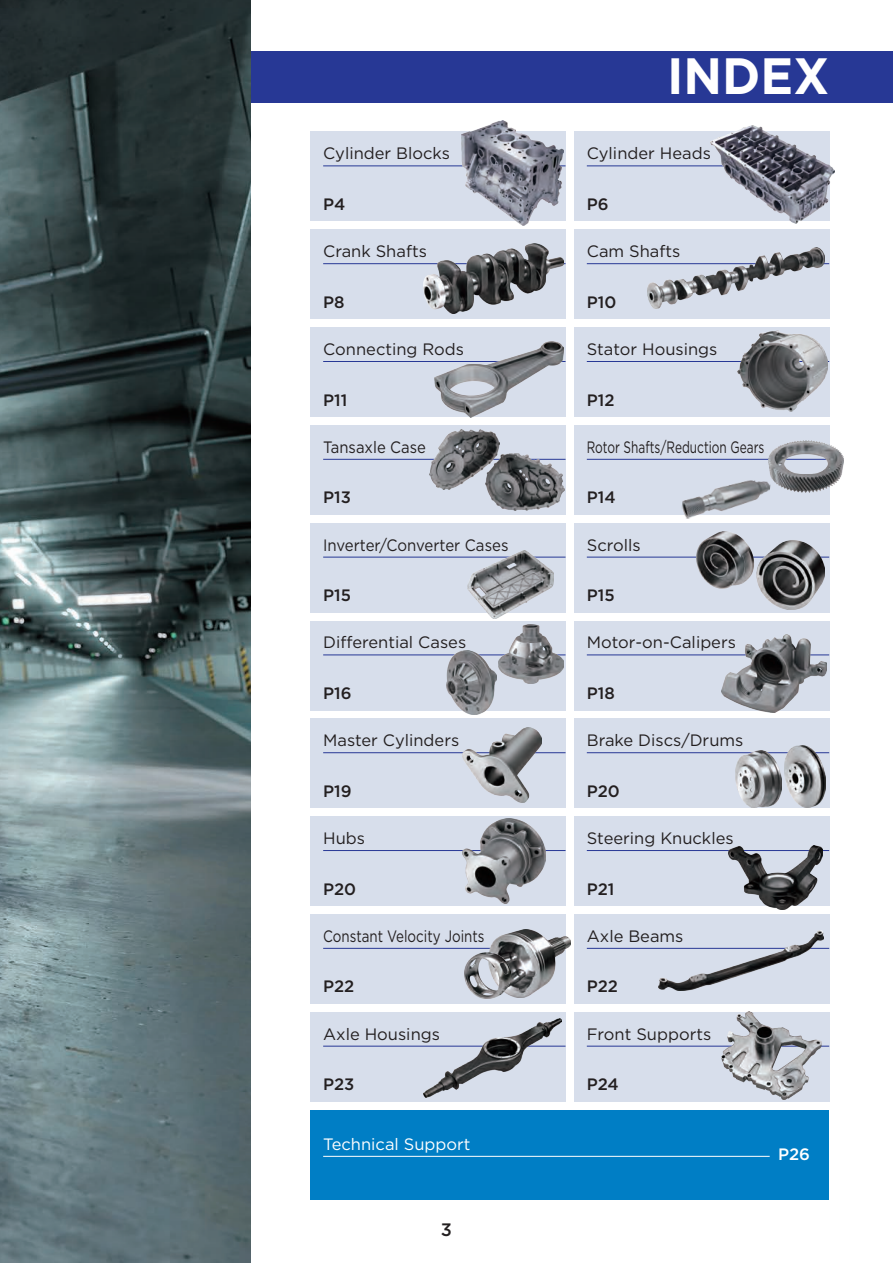
<style>
.page{position:relative;width:893px;height:1263px;background:#fff}
.page>*{position:absolute;margin:0;border:0;box-sizing:border-box;transform-origin:0 0}
.t1{font:700 51px "Gotham";color:#fff;scale:.96 1}
.t2{font:500 18px "Gotham";color:#231f20}
.t3{font:16.5px "Gotham";color:#231f20}
.t4{font:500 16.5px "Gotham";color:#231f20}
.t5{font:16.5px "Gotham";color:#231f20;scale:.72 1}
.t6{font:16.5px "Gotham";color:#231f20;scale:.91 1}
.t7{font:16.5px "Gotham";color:#231f20;scale:.81 1}
.t8{font:16.5px "Gotham";color:#fff}
.t9{font:16.5px "Gotham";color:#231f20;scale:.9 1}
.t10{font:500 16.5px "Gotham";color:#fff}
</style>
<div class="page">
<div style="left:251px;top:51px;width:642px;height:51px;background:#273895"></div>
<div style="left:310px;top:132px;width:256px;height:89px;background:#d7deeb"></div>
<div style="left:574px;top:132px;width:255px;height:89px;background:#d7deeb"></div>
<div style="left:310px;top:230px;width:256px;height:89px;background:#d7deeb"></div>
<div style="left:574px;top:230px;width:255px;height:89px;background:#d7deeb"></div>
<div style="left:310px;top:327px;width:256px;height:90px;background:#d7deeb"></div>
<div style="left:574px;top:327px;width:255px;height:90px;background:#d7deeb"></div>
<div style="left:310px;top:425px;width:256px;height:89px;background:#d7deeb"></div>
<div style="left:574px;top:425px;width:255px;height:89px;background:#d7deeb"></div>
<div style="left:310px;top:523px;width:256px;height:89px;background:#d7deeb"></div>
<div style="left:574px;top:523px;width:255px;height:89px;background:#d7deeb"></div>
<div style="left:310px;top:621px;width:256px;height:89px;background:#d7deeb"></div>
<div style="left:574px;top:621px;width:255px;height:89px;background:#d7deeb"></div>
<div style="left:310px;top:719px;width:256px;height:89px;background:#d7deeb"></div>
<div style="left:574px;top:719px;width:255px;height:89px;background:#d7deeb"></div>
<div style="left:310px;top:816px;width:256px;height:90px;background:#d7deeb"></div>
<div style="left:574px;top:816px;width:255px;height:90px;background:#d7deeb"></div>
<div style="left:310px;top:914px;width:256px;height:89px;background:#d7deeb"></div>
<div style="left:574px;top:914px;width:255px;height:89px;background:#d7deeb"></div>
<div style="left:310px;top:1012px;width:256px;height:89px;background:#d7deeb"></div>
<div style="left:574px;top:1012px;width:255px;height:89px;background:#d7deeb"></div>
<div style="left:310px;top:1110px;width:519px;height:89px;background:#007ec5"></div>
<img style="left:0;top:0;width:251px;height:1263px">
<hr style="left:323px;top:166px;width:243px;height:1px;background:#273895">
<hr style="left:323px;top:263px;width:243px;height:1px;background:#273895">
<hr style="left:323px;top:361px;width:243px;height:1px;background:#273895">
<hr style="left:323px;top:459px;width:243px;height:1px;background:#273895">
<hr style="left:323px;top:557px;width:243px;height:1px;background:#273895">
<hr style="left:323px;top:655px;width:243px;height:1px;background:#273895">
<hr style="left:323px;top:752px;width:243px;height:1px;background:#273895">
<hr style="left:323px;top:850px;width:243px;height:1px;background:#273895">
<hr style="left:323px;top:948px;width:243px;height:1px;background:#273895">
<hr style="left:323px;top:1046px;width:243px;height:1px;background:#273895">
<hr style="left:587px;top:166px;width:242px;height:1px;background:#273895">
<hr style="left:587px;top:263px;width:242px;height:1px;background:#273895">
<hr style="left:587px;top:361px;width:242px;height:1px;background:#273895">
<hr style="left:587px;top:459px;width:242px;height:1px;background:#273895">
<hr style="left:587px;top:557px;width:242px;height:1px;background:#273895">
<hr style="left:587px;top:655px;width:242px;height:1px;background:#273895">
<hr style="left:587px;top:752px;width:242px;height:1px;background:#273895">
<hr style="left:587px;top:850px;width:242px;height:1px;background:#273895">
<hr style="left:587px;top:948px;width:242px;height:1px;background:#273895">
<hr style="left:587px;top:1046px;width:242px;height:1px;background:#273895">
<img style="left:423px;top:243px;width:140px;height:70px">
<img style="left:461px;top:121px;width:102px;height:104px">
<img style="left:647px;top:248px;width:178px;height:60px">
<img style="left:435px;top:341px;width:129px;height:77px">
<img style="left:738px;top:331px;width:90px;height:80px">
<img style="left:430px;top:430px;width:69px;height:59px">
<img style="left:486px;top:454px;width:78px;height:57px">
<img style="left:681px;top:480px;width:90px;height:39px">
<img style="left:768px;top:441px;width:75px;height:52px">
<img style="left:468px;top:550px;width:86px;height:69px">
<img style="left:696px;top:532px;width:129px;height:77px">
<img style="left:499px;top:624px;width:64px;height:59px">
<img style="left:446px;top:650px;width:51px;height:64px">
<img style="left:721px;top:634px;width:106px;height:79px">
<img style="left:463px;top:727px;width:78px;height:75px">
<img style="left:728px;top:845px;width:94px;height:64px">
<img style="left:462px;top:819px;width:83px;height:85px">
<img style="left:785px;top:746px;width:40px;height:61px">
<img style="left:735px;top:751px;width:47px;height:56px">
<img style="left:658px;top:930px;width:166px;height:60px">
<img style="left:722px;top:1012px;width:99px;height:88px">
<img style="left:710px;top:126px;width:125px;height:97px">
<img style="left:488px;top:929px;width:83px;height:68px">
<img style="left:465px;top:952px;width:45px;height:47px">
<img style="left:423px;top:1018px;width:139px;height:80px">
<hr style="left:323px;top:1156px;width:447px;height:1px;background:#fff">
<h1 class="t1" style="left:667px;top:43px;width:170px">INDEX</h1>
<p class="t3" style="left:323px;top:143px;width:128px">Cylinder Blocks</p>
<p class="t3" style="left:587px;top:143px;width:126px">Cylinder Heads</p>
<p class="t4" style="left:323px;top:193px;width:24px">P4</p>
<p class="t4" style="left:587px;top:193px;width:23px">P6</p>
<p class="t3" style="left:323px;top:241px;width:105px">Crank Shafts</p>
<p class="t3" style="left:587px;top:241px;width:95px">Cam Shafts</p>
<p class="t4" style="left:323px;top:291px;width:23px">P8</p>
<p class="t4" style="left:587px;top:291px;width:31px">P10</p>
<p class="t3" style="left:323px;top:339px;width:142px">Connecting Rods</p>
<p class="t3" style="left:587px;top:339px;width:132px">Stator Housings</p>
<p class="t4" style="left:323px;top:389px;width:26px">P11</p>
<p class="t4" style="left:587px;top:389px;width:29px">P12</p>
<p class="t9" style="left:323px;top:436px;width:116px">Tansaxle Case</p>
<p class="t5" style="left:587px;top:436px;width:248px">Rotor Shafts/Reduction Gears</p>
<p class="t4" style="left:323px;top:487px;width:29px">P13</p>
<p class="t4" style="left:587px;top:487px;width:30px">P14</p>
<p class="t6" style="left:323px;top:534px;width:205px">Inverter/Converter Cases</p>
<p class="t3" style="left:587px;top:534px;width:55px">Scrolls</p>
<p class="t4" style="left:323px;top:584px;width:29px">P15</p>
<p class="t4" style="left:587px;top:584px;width:29px">P15</p>
<p class="t3" style="left:323px;top:632px;width:145px">Differential Cases</p>
<p class="t3" style="left:587px;top:632px;width:151px">Motor-on-Calipers</p>
<p class="t4" style="left:323px;top:682px;width:30px">P16</p>
<p class="t4" style="left:587px;top:682px;width:29px">P18</p>
<p class="t3" style="left:323px;top:730px;width:138px">Master Cylinders</p>
<p class="t3" style="left:587px;top:730px;width:158px">Brake Discs/Drums</p>
<p class="t4" style="left:323px;top:780px;width:30px">P19</p>
<p class="t4" style="left:587px;top:780px;width:35px">P20</p>
<p class="t3" style="left:323px;top:828px;width:43px">Hubs</p>
<p class="t3" style="left:587px;top:828px;width:148px">Steering Knuckles</p>
<p class="t4" style="left:323px;top:878px;width:35px">P20</p>
<p class="t4" style="left:587px;top:878px;width:29px">P21</p>
<p class="t7" style="left:323px;top:925px;width:201px">Constant Velocity Joints</p>
<p class="t3" style="left:587px;top:925px;width:98px">Axle Beams</p>
<p class="t4" style="left:323px;top:976px;width:33px">P22</p>
<p class="t4" style="left:587px;top:976px;width:33px">P22</p>
<p class="t3" style="left:323px;top:1023px;width:118px">Axle Housings</p>
<p class="t3" style="left:587px;top:1023px;width:126px">Front Supports</p>
<p class="t4" style="left:323px;top:1073px;width:33px">P23</p>
<p class="t4" style="left:587px;top:1073px;width:34px">P24</p>
<p class="t8" style="left:323px;top:1133px;width:149px">Technical Support</p>
<p class="t10" style="left:778px;top:1144px;width:33px">P26</p>
<p class="t2" style="left:441px;top:1217px;width:13px">3</p>
</div>
